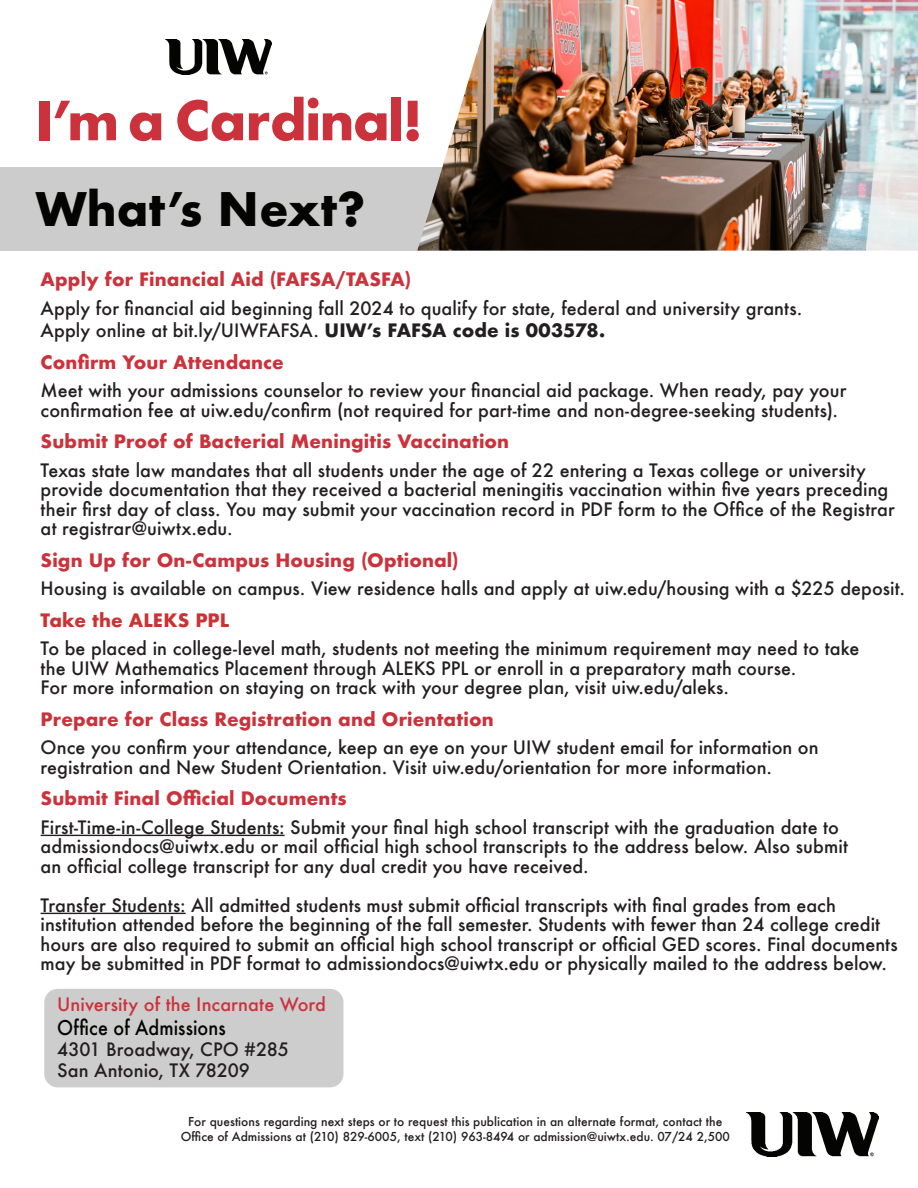
<style>
.page{position:relative;width:918px;height:1188px;background:#fff}
.page>*{position:absolute;margin:0;border:0;box-sizing:border-box;transform-origin:0 0}
.t1{font:700 52.5px "Futura";letter-spacing:-.03em;color:#cb323b}
.t2{font:700 45px "Futura";color:#040503}
.t3{font:500 19.8px "Futura";letter-spacing:.005em;color:#040503;scale:.91 1}
.t4{font:500 18px/19.5px "Futura";letter-spacing:.005em;color:#231f20}
.t5{font:700 18px "Futura";letter-spacing:.01em;color:#cb323b}
.t6{font:500 18px "Futura";letter-spacing:.005em;color:#cb323b}
.t7{font:700 18px "Futura";color:#cb3233}
.t8{font:500 12px/15px "Futura";color:#231f20;text-align:center}
.s1{font-weight:700}
</style>
<div class="page">
<div style="left:44px;top:989px;width:300px;height:98px;background:#cdcdcd;border-radius:14px"></div>
<img style="left:747px;top:1113px;width:132px;height:44px">
<hr style="left:41px;top:835px;width:244px;height:1px;background:#231f20">
<hr style="left:41px;top:913px;width:145px;height:1px;background:#231f20">
<div style="left:0;top:167px;width:709px;height:84px;background:#cdcccc"></div>
<img style="left:417px;top:0;width:501px;height:251px">
<img style="left:165px;top:39px;width:106px;height:36px">
<p class="t1" style="left:35px;top:83px;width:389px">I’m a Cardinal!</p>
<p class="t2" style="left:35px;top:176px;width:331px">What’s Next?</p>
<p class="t5" style="left:41px;top:266px;width:372px">Apply for Financial Aid (FAFSA/TASFA)</p>
<p class="t4" style="left:41px;top:296px;width:763px;line-height:22.5px">Apply for financial aid beginning fall 2024 to qualify for state, federal and university grants.<br>Apply online at bit.ly/UIWFAFSA. <span class="s1">UIW’s FAFSA code is 003578.</span></p>
<p class="t5" style="left:41px;top:349px;width:245px">Confirm Your Attendance</p>
<p class="t4" style="left:41px;top:380px;width:807px">Meet with your admissions counselor to review your financial aid package. When ready, pay your confirmation fee at uiw.edu/confirm (not required for part-time and non-degree-seeking students).</p>
<p class="t5" style="left:41px;top:428px;width:470px">Submit Proof of Bacterial Meningitis Vaccination</p>
<p class="t4" style="left:41px;top:460px;width:856px">Texas state law mandates that all students under the age of 22 entering a Texas college or university provide documentation that they received a bacterial meningitis vaccination within five years preceding their first day of class. You may submit your vaccination record in PDF form to the Office of the Registrar at registrar@uiwtx.edu.</p>
<p class="t5" style="left:41px;top:547px;width:420px">Sign Up for On-Campus Housing (Optional)</p>
<p class="t4" style="left:41px;top:578px;width:866px">Housing is available on campus. View residence halls and apply at uiw.edu/housing with a $225 deposit.</p>
<p class="t7" style="left:41px;top:607px;width:190px">Take the ALEKS PPL</p>
<p class="t4" style="left:41px;top:638px;width:820px">To be placed in college-level math, students not meeting the minimum requirement may need to take the UIW Mathematics Placement through ALEKS PPL or enroll in a preparatory math course.<br>For more information on staying on track with your degree plan, visit uiw.edu/aleks.</p>
<p class="t5" style="left:41px;top:706px;width:455px">Prepare for Class Registration and Orientation</p>
<p class="t4" style="left:41px;top:737px;width:780px">Once you confirm your attendance, keep an eye on your UIW student email for information on registration and New Student Orientation. Visit uiw.edu/orientation for more information.</p>
<p class="t5" style="left:41px;top:785px;width:308px">Submit Final Official Documents</p>
<p class="t4" style="left:41px;top:817px;width:809px">First-Time-in-College Students: Submit your final high school transcript with the graduation date to admissiondocs@uiwtx.edu or mail official high school transcripts to the address below. Also submit an official college transcript for any dual credit you have received.</p>
<p class="t4" style="left:41px;top:895px;width:859px">Transfer Students: All admitted students must submit official transcripts with final grades from each institution attended before the beginning of the fall semester. Students with fewer than 24 college credit hours are also required to submit an official high school transcript or official GED scores. Final documents may be submitted in PDF format to admissiondocs@uiwtx.edu or physically mailed to the address below.</p>
<p class="t6" style="left:57px;top:992px;width:270px">University of the Incarnate Word</p>
<p class="t3" style="left:57px;top:1014px;width:187px">Office of Admissions</p>
<p class="t4" style="left:57px;top:1039px;width:233px">4301 Broadway, CPO #285</p>
<p class="t4" style="left:57px;top:1060px;width:194px">San Antonio, TX 78209</p>
<p class="t8" style="left:181px;top:1114px;width:551px">For questions regarding next steps or to request this publication in an alternate format, contact the<br>Office of Admissions at (210) 829-6005, text (210) 963-8494 or admission@uiwtx.edu. 07/24 2,500</p>
</div>
